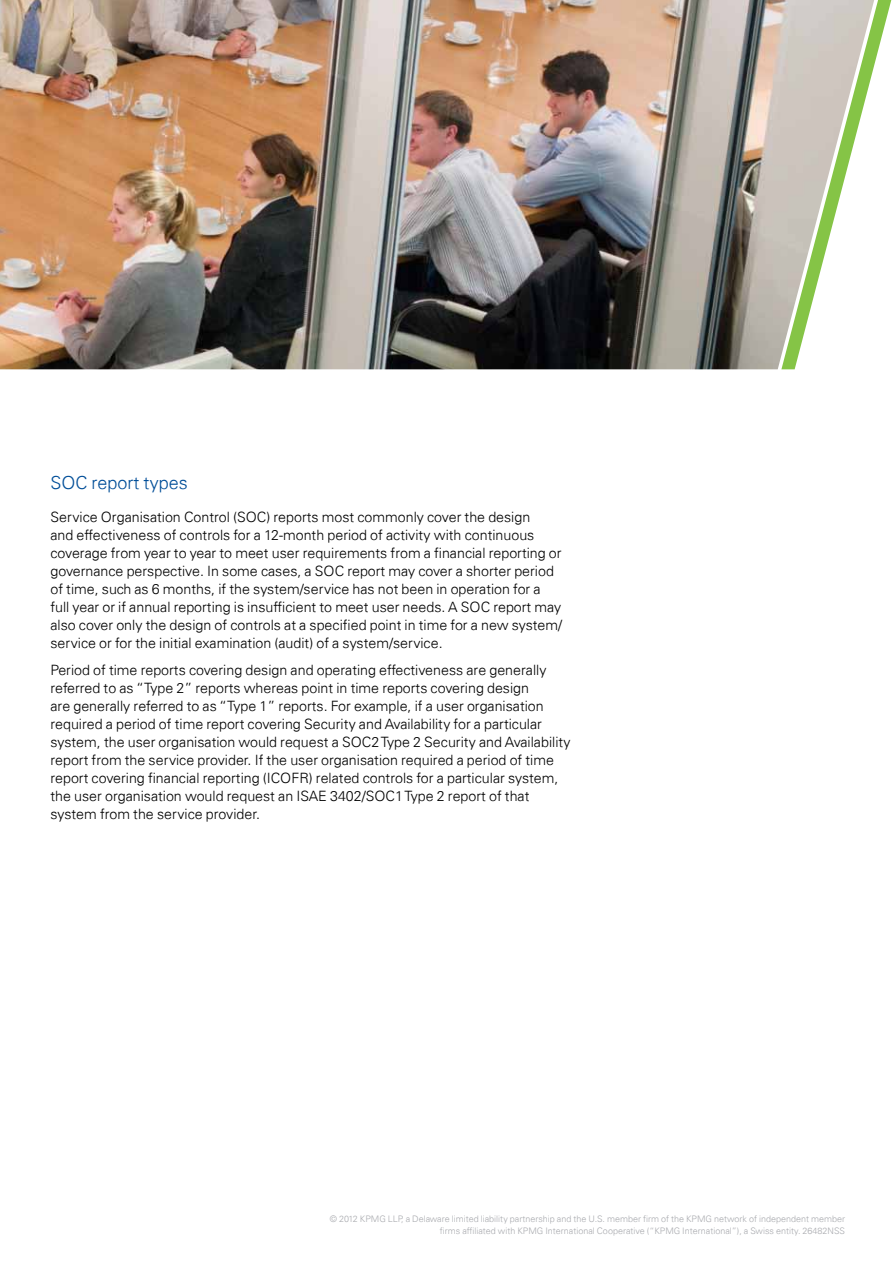
<style>
.page{position:relative;width:893px;height:1263px;background:#fff}
.page>*{position:absolute;margin:0;border:0;box-sizing:border-box;transform-origin:0 0}
.Introduction_12pt{font:300 18px "Univers 45";color:#004e98}
.Bodycopy_9_5pt{font:300 14.25px/18px "Univers 45";color:#000}
.Legal_6pt{font:300 9px/12px "Univers 45";color:#a9aaaf;text-align:right}
</style>
<div class="page">
<img style="left:0;top:0;width:769px;height:369px">
<svg style="left:769px;top:0;width:123px;height:369px"></svg>
<p class="Introduction_12pt" style="left:50px;top:472px;width:139px">SOC report types</p>
<p class="Bodycopy_9_5pt" style="left:50px;top:508px;width:513px">Service Organisation Control (SOC) reports most commonly cover the design<br>and effectiveness of controls for a 12-month period of activity with continuous coverage from year to year to meet user requirements from a financial reporting or governance perspective. In some cases, a SOC report may cover a shorter period of time, such as 6 months, if the system/service has not been in operation for a full year or if annual reporting is insufficient to meet user needs. A SOC report may also cover only the design of controls at a specified point in time for a new system/ service or for the initial examination (audit) of a system/service.</p>
<p class="Bodycopy_9_5pt" style="left:50px;top:661px;width:522px">Period of time reports covering design and operating effectiveness are generally referred to as “Type 2” reports whereas point in time reports covering design<br>are generally referred to as “Type 1” reports. For example, if a user organisation required a period of time report covering Security and Availability for a particular system, the user organisation would request a SOC2 Type 2 Security and Availability report from the service provider. If the user organisation required a period of time report covering financial reporting (ICOFR) related controls for a particular system, the user organisation would request an ISAE 3402/SOC1 Type 2 report of that system from the service provider.</p>
<p class="Legal_6pt" style="left:330px;top:1212px;width:517px">© 2012 KPMG LLP, a Delaware limited liability partnership and the U.S. member firm of the KPMG network of independent member firms affiliated with KPMG International Cooperative (“KPMG International”), a Swiss entity. 26482NSS</p>
</div>
